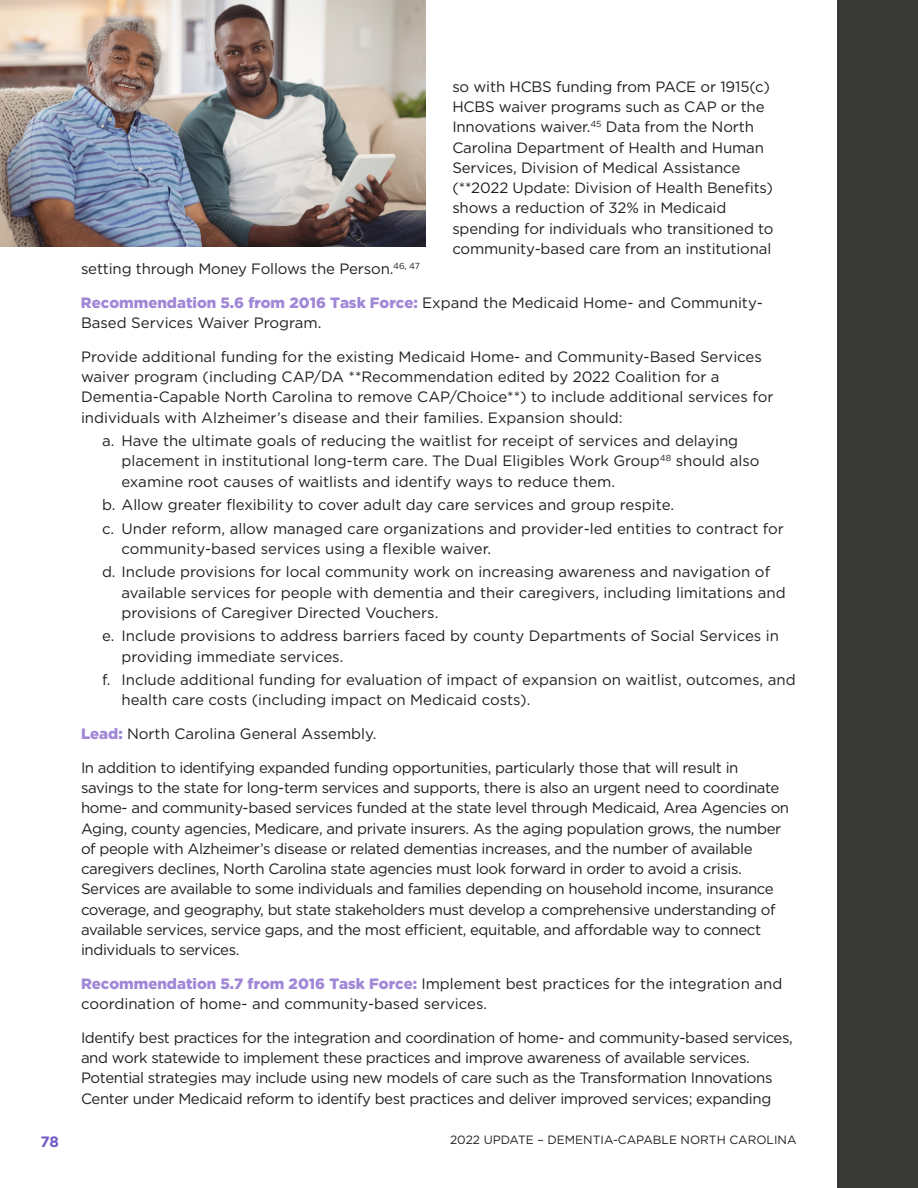
<style>
.page{position:relative;width:918px;height:1188px;background:#fff}
.page>*{position:absolute;margin:0;border:0;box-sizing:border-box;transform-origin:0 0}
.Body{font:15px/20.2px "Gotham";letter-spacing:-.01em;color:#231f20}
.t1{font:700 15px "Gotham";color:#725ac5}
.t2{font:12px "Gotham";color:#231f20}
.s1{font-weight:900;color:#a088d7}
</style>
<div class="page">
<div style="left:837px;top:0;width:81px;height:1188px;background:#383935"></div>
<img style="left:0;top:0;width:425px;height:246px">
<p class="Body" style="left:452px;top:76px;width:323px">so with HCBS funding from PACE or 1915(c)<br>HCBS waiver programs such as CAP or the Innovations waiver. <sup>45</sup> Data from the North Carolina Department of Health and Human Services, Division of Medical Assistance (**2022 Update: Division of Health Benefits) shows a reduction of 32% in Medicaid spending for individuals who transitioned to community-based care from an institutional</p>
<p class="Body" style="left:81px;top:258px;width:340px">setting through Money Follows the Person. <sup>46,</sup> <sup>47</sup></p>
<p class="Body" style="left:81px;top:292px;width:683px"><span class="s1">Recommendation 5.6 from 2016 Task Force:</span> Expand the Medicaid Home- and Community-<br>Based Services Waiver Program.</p>
<p class="Body" style="left:81px;top:346px;width:694px">Provide additional funding for the existing Medicaid Home- and Community-Based Services waiver program (including CAP/DA **Recommendation edited by 2022 Coalition for a Dementia-Capable North Carolina to remove CAP/Choice**) to include additional services for individuals with Alzheimer’s disease and their families. Expansion should:</p>
<p class="Body" style="left:122px;top:430px;width:640px;text-indent:-20px">a. Have the ultimate goals of reducing the waitlist for receipt of services and delaying placement in institutional long-term care. The Dual Eligibles Work Group<sup>48</sup> should also examine root causes of waitlists and identify ways to reduce them.</p>
<p class="Body" style="left:102px;top:494px;width:571px">b. Allow greater flexibility to cover adult day care services and group respite.</p>
<p class="Body" style="left:122px;top:518px;width:664px;text-indent:-20px">c. Under reform, allow managed care organizations and provider-led entities to contract for community-based services using a flexible waiver.</p>
<p class="Body" style="left:122px;top:562px;width:666px;text-indent:-20px">d. Include provisions for local community work on increasing awareness and navigation of available services for people with dementia and their caregivers, including limitations and provisions of Caregiver Directed Vouchers.</p>
<p class="Body" style="left:122px;top:626px;width:659px;text-indent:-20px">e. Include provisions to address barriers faced by county Departments of Social Services in providing immediate services.</p>
<p class="Body" style="left:122px;top:669px;width:676px;text-indent:-20px">f. Include additional funding for evaluation of impact of expansion on waitlist, outcomes, and health care costs (including impact on Medicaid costs).</p>
<p class="Body" style="left:81px;top:723px;width:295px"><span class="s1">Lead:</span> North Carolina General Assembly.</p>
<p class="Body" style="left:81px;top:757px;width:710px">In addition to identifying expanded funding opportunities, particularly those that will result in savings to the state for long-term services and supports, there is also an urgent need to coordinate home- and community-based services funded at the state level through Medicaid, Area Agencies on Aging, county agencies, Medicare, and private insurers. As the aging population grows, the number of people with Alzheimer’s disease or related dementias increases, and the number of available caregivers declines, North Carolina state agencies must look forward in order to avoid a crisis.<br>Services are available to some individuals and families depending on household income, insurance coverage, and geography, but state stakeholders must develop a comprehensive understanding of available services, service gaps, and the most efficient, equitable, and affordable way to connect individuals to services.</p>
<p class="Body" style="left:81px;top:973px;width:703px"><span class="s1">Recommendation 5.7 from 2016 Task Force:</span> Implement best practices for the integration and coordination of home- and community-based services.</p>
<p class="Body" style="left:81px;top:1027px;width:713px">Identify best practices for the integration and coordination of home- and community-based services, and work statewide to implement these practices and improve awareness of available services.<br>Potential strategies may include using new models of care such as the Transformation Innovations Center under Medicaid reform to identify best practices and deliver improved services; expanding</p>
<p class="t1" style="left:40px;top:1132px;width:20px">78</p>
<p class="t2" style="left:450px;top:1133px;width:348px">2022 UPDATE – DEMENTIA-CAPABLE NORTH CAROLINA</p>
</div>
